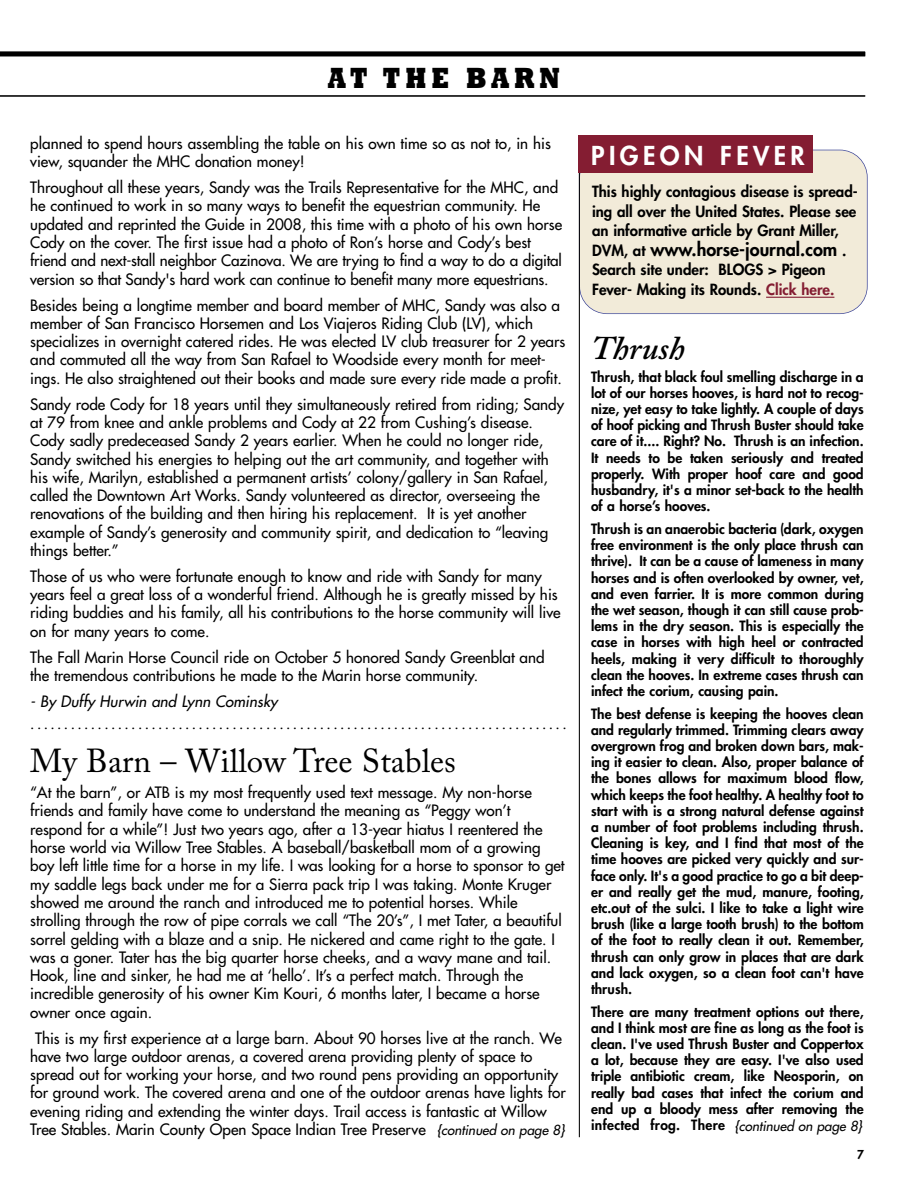
<style>
.page{position:relative;width:918px;height:1188px;background:#fff}
.page>*{position:absolute;margin:0;border:0;box-sizing:border-box;transform-origin:0 0}
.t1{font:33px "Adobe Caslon Pro";color:#000}
.t2{font:italic 600 33px "Adobe Caslon Pro";color:#000}
.t3{font:800 30px "Rockwell";letter-spacing:.205em;color:#000;scale:.8 1}
.t4{font:800 25.35px "Futura";letter-spacing:.175em;color:#fff}
.t5{font:800 18px "Futura";color:#000}
.t6{font:15.3px/18.3px "Futura";color:#000}
.t7{font:italic 15.3px "Futura";color:#000}
.t8{font:800 15px/19.5px "Futura";color:#000;text-align:justify}
.t9{font:15px "Futura";color:#000}
.t10{font:800 13.8px/16.2px "Futura";color:#000;text-align:justify}
.t11{font:800 12px "Futura";color:#000}
.s1{font-style:italic;font-size:13.5px}
.s2{font-size:15px}
.s3{color:#841d32}
.s4{font-weight:400;font-style:italic;font-size:13.5px}
</style>
<div class="page">
<div style="left:580px;top:150px;width:287px;height:163px;background:#f2ebd9;border-radius:27px"></div>
<div style="left:579px;top:150px;width:289px;height:164px;border:2px solid #434a95;border-radius:28px"></div>
<div style="left:0;top:51px;width:865px;height:5px;background:#636363"></div>
<hr style="left:0;top:96px;width:865px;height:1px;background:#000">
<hr style="left:0;top:52px;width:865px;height:4px;background:#000">
<hr style="left:0;top:95px;width:865px;height:1px;background:#000">
<hr style="left:579px;top:135px;width:1px;height:1002px;background:#000">
<div style="left:579px;top:135px;width:234px;height:38px;background:#841d32"></div>
<hr style="left:766px;top:297px;width:68px;height:1px;background:#841d32">
<h2 class="t3" style="left:328px;top:60px;width:292px">AT THE BARN</h2>
<p class="t6" style="left:30px;top:135px;width:522px">planned to spend hours assembling the table on his own time so as not to, in his view, squander the MHC donation money!</p>
<p class="t6" style="left:30px;top:179px;width:533px">Throughout all these years, Sandy was the Trails Representative for the MHC, and he continued to work in so many ways to benefit the equestrian community. He updated and reprinted the Guide in 2008, this time with a photo of his own horse Cody on the cover. The first issue had a photo of Ron’s horse and Cody’s best friend and next-stall neighbor Cazinova. We are trying to find a way to do a digital version so that Sandy's hard work can continue to benefit many more equestrians.</p>
<p class="t6" style="left:30px;top:297px;width:537px">Besides being a longtime member and board member of MHC, Sandy was also a member of San Francisco Horsemen and Los Viajeros Riding Club (LV), which specializes in overnight catered rides. He was elected LV club treasurer for 2 years and commuted all the way from San Rafael to Woodside every month for meet&shy;ings. He also straightened out their books and made sure every ride made a profit.</p>
<p class="t6" style="left:30px;top:396px;width:535px">Sandy rode Cody for 18 years until they simultaneously retired from riding; Sandy at 79 from knee and ankle problems and Cody at 22 from Cushing’s disease.<br>Cody sadly predeceased Sandy 2 years earlier. When he could no longer ride, Sandy switched his energies to helping out the art community, and together with his wife, Marilyn, established a permanent artists’ colony/gallery in San Rafael, called the Downtown Art Works. Sandy volunteered as director, overseeing the renovations of the building and then hiring his replacement. It is yet another example of Sandy’s generosity and community spirit, and dedication to “leaving things better.”</p>
<p class="t6" style="left:30px;top:568px;width:532px">Those of us who were fortunate enough to know and ride with Sandy for many years feel a great loss of a wonderful friend. Although he is greatly missed by his riding buddies and his family, all his contributions to the horse community will live on for many years to come.</p>
<p class="t6" style="left:30px;top:649px;width:516px">The Fall Marin Horse Council ride on October 5 honored Sandy Greenblat and the tremendous contributions he made to the Marin horse community.</p>
<p class="t7" style="left:30px;top:694px;width:249px">- By Duffy Hurwin and Lynn Cominsky</p>
<p class="t9" style="left:30px;top:716px;width:538px">................................................................................</p>
<h1 class="t1" style="left:30px;top:749px;width:427px">My Barn – Willow Tree Stables</h1>
<p class="t6" style="left:30px;top:784px;width:536px">“At the barn”, or ATB is my most frequently used text message. My non-horse friends and family have come to understand the meaning as “Peggy won’t respond for a while”! Just two years ago, after a 13-year hiatus I reentered the horse world via Willow Tree Stables. A baseball/basketball mom of a growing boy left little time for a horse in my life. I was looking for a horse to sponsor to get my saddle legs back under me for a Sierra pack trip I was taking. Monte Kruger showed me around the ranch and introduced me to potential horses. While strolling through the row of pipe corrals we call “The 20’s”, I met Tater, a beautiful sorrel gelding with a blaze and a snip. He nickered and came right to the gate. I was a goner. Tater has the big quarter horse cheeks, and a wavy mane and tail.<br>Hook, line and sinker, he had me at ‘hello’. It’s a perfect match. Through the incredible generosity of his owner Kim Kouri, 6 months later, I became a horse owner once again.</p>
<p class="t6" style="left:30px;top:1030px;width:537px;text-indent:5px">This is my first experience at a large barn. About 90 horses live at the ranch. We have two large outdoor arenas, a covered arena providing plenty of space to spread out for working your horse, and two round pens providing an opportunity for ground work. The covered arena and one of the outdoor arenas have lights for evening riding and extending the winter days. Trail access is fantastic at Willow Tree Stables. Marin County Open Space Indian Tree Preserve <span class="s1">{continued on page 8}</span></p>
<h3 class="t4" style="left:591px;top:143px;width:215px">PIGEON FEVER</h3>
<p class="t8" style="left:592px;top:183px;width:267px">This highly contagious disease is spread&shy;ing all over the United States. Please see an informative article by Grant Miller,</p>
<p class="t5" style="left:592px;top:241px;width:256px"><span class="s2">DVM, at</span> www.horse-journal.com <span class="s2">.</span></p>
<p class="t8" style="left:592px;top:261px;width:244px">Search site under: BLOGS &gt; Pigeon<br>Fever- Making its Rounds. <span class="s3">Click here.</span></p>
<h1 class="t2" style="left:591px;top:336px;width:95px">Thrush</h1>
<p class="t10" style="left:591px;top:369px;width:274px">Thrush, that black foul smelling discharge in a lot of our horses hooves, is hard not to recog&shy;nize, yet easy to take lightly. A couple of days of hoof picking and Thrush Buster should take care of it.... Right? No. Thrush is an infection.<br>It needs to be taken seriously and treated properly. With proper hoof care and good husbandry, it's a minor set-back to the health of a horse’s hooves.</p>
<p class="t10" style="left:591px;top:522px;width:274px">Thrush is an anaerobic bacteria (dark, oxygen free environment is the only place thrush can thrive). It can be a cause of lameness in many horses and is often overlooked by owner, vet, and even farrier. It is more common during the wet season, though it can still cause prob&shy;lems in the dry season. This is especially the case in horses with high heel or contracted heels, making it very difficult to thoroughly clean the hooves. In extreme cases thrush can infect the corium, causing pain.</p>
<p class="t10" style="left:591px;top:706px;width:274px">The best defense is keeping the hooves clean and regularly trimmed. Trimming clears away overgrown frog and broken down bars, mak&shy;ing it easier to clean. Also, proper balance of the bones allows for maximum blood flow, which keeps the foot healthy. A healthy foot to start with is a strong natural defense against a number of foot problems including thrush.<br>Cleaning is key, and I find that most of the time hooves are picked very quickly and sur&shy;face only. It's a good practice to go a bit deep&shy;er and really get the mud, manure, footing, etc.out of the sulci. I like to take a light wire brush (like a large tooth brush) to the bottom of the foot to really clean it out. Remember, thrush can only grow in places that are dark and lack oxygen, so a clean foot can't have thrush.</p>
<p class="t10" style="left:591px;top:1005px;width:274px">There are many treatment options out there, and I think most are fine as long as the foot is clean. I've used Thrush Buster and Coppertox a lot, because they are easy. I've also used triple antibiotic cream, like Neosporin, on really bad cases that infect the corium and end up a bloody mess after removing the infected frog. There <span class="s4">{continued on page 8}</span></p>
<p class="t11" style="left:857px;top:1148px;width:8px">7</p>
</div>
